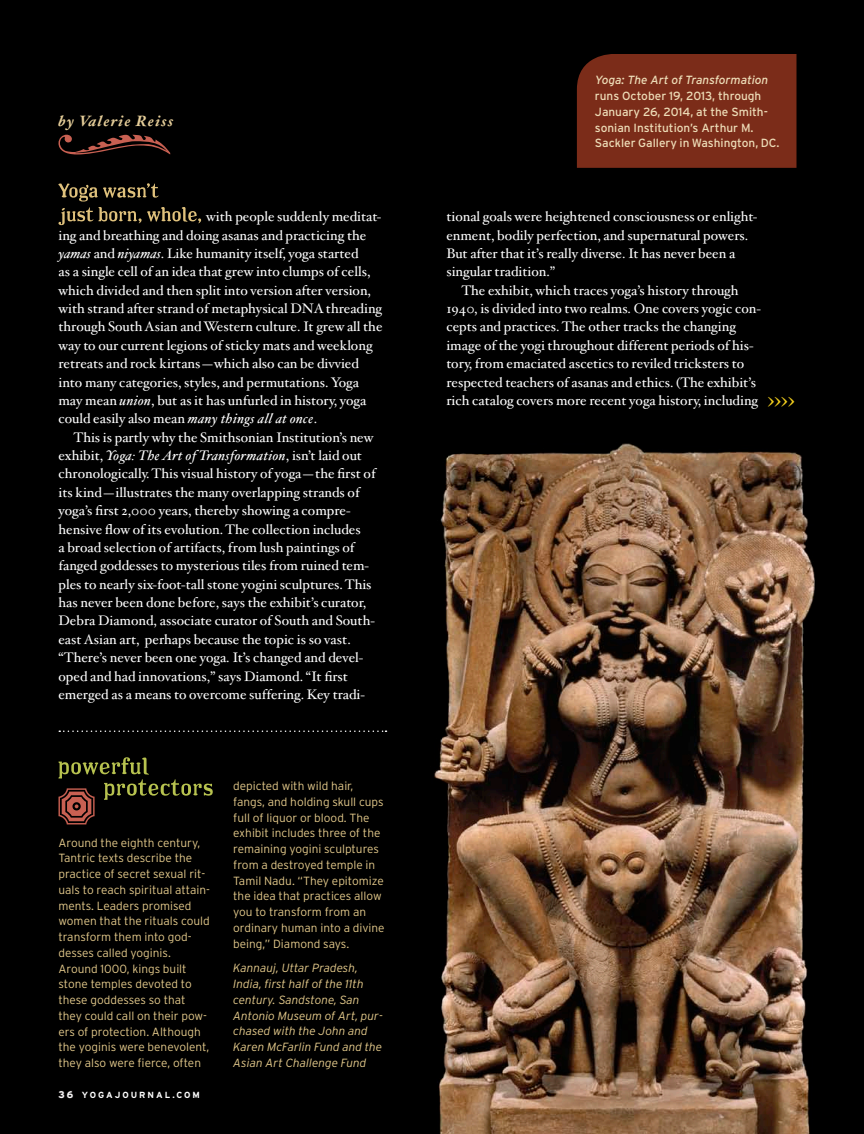
<style>
.page{position:relative;width:864px;height:1134px;background:#fff}
.page>*{position:absolute;margin:0;border:0;box-sizing:border-box;transform-origin:0 0}
.t1{font:700 19.5px "Village";color:#f2ce1d}
.t2{font:italic 700 15px "Hoefler Text";letter-spacing:.08em;color:#e6ce99}
.t3{font:13.8px/18.3px "Hoefler Text";color:#fff}
.t4{font:300 11.85px/15.8px "Interstate";color:#e2c88a}
.t5{font:italic 300 11.85px/15.8px "Interstate";color:#e2c88a}
.t6{font:11.85px/15.8px "Interstate";color:#eddcb7}
.t7{font:italic 11.85px "Interstate";color:#eddcb7}
.t8{font:700 8.85px "Interstate";letter-spacing:.225em;color:#fff}
.s1{font-style:italic}
.s2{font-size:9.75px}
</style>
<div class="page">
<img style="left:0;top:0;width:864px;height:1134px">
<svg style="left:59px;top:731px;width:328px;height:1px"></svg>
<div style="left:577px;top:54px;width:219px;height:114px;background:#7b2c19"></div>
<svg style="left:58px;top:135px;width:112px;height:19px"></svg>
<svg style="left:58px;top:183px;width:143px;height:42px"></svg>
<svg style="left:59px;top:757px;width:154px;height:67px"></svg>
<svg style="left:58px;top:1091px;width:15px;height:7px"></svg>
<p class="t2" style="left:58px;top:111px;width:117px">by Valerie Reiss</p>
<p class="t3" style="left:58px;top:208px;width:326px;text-indent:148px">with people suddenly meditat&shy;ing and breathing and doing asanas and practicing the <span class="s1">yamas</span> and <span class="s1">niyamas</span>. Like humanity itself, yoga started<br>as a single cell of an idea that grew into clumps of cells, which divided and then split into version after version, with strand after strand of metaphysical DNA threading through South Asian and Western culture. It grew all the way to our current legions of sticky mats and weeklong retreats and rock kirtans—which also can be divvied into many categories, styles, and permutations. Yoga may mean <span class="s1">union</span>, but as it has unfurled in history, yoga could easily also mean <span class="s1">many things all at once</span>.</p>
<p class="t3" style="left:58px;top:428px;width:319px;text-indent:15px">This is partly why the Smithsonian Institution’s new exhibit, <span class="s1">Yoga: The Art of Transformation</span>, isn’t laid out chronologically. This visual history of yoga—the first of its kind—illustrates the many overlapping strands of yoga’s first 2,000 years, thereby showing a compre&shy;hensive flow of its evolution. The collection includes<br>a broad selection of artifacts, from lush paintings of fanged goddesses to mysterious tiles from ruined tem&shy;ples to nearly six-foot-tall stone yogini sculptures. This has never been done before, says the exhibit’s curator, Debra Diamond, associate curator of South and South&shy;east Asian art, perhaps because the topic is so vast. “There’s never been one yoga. It’s changed and devel&shy;oped and had innovations,” says Diamond. “It first emerged as a means to overcome suffering. Key tradi-</p>
<p class="t4" style="left:58px;top:834px;width:153px">Around the eighth century,<br>Tantric texts describe the practice of secret sexual rit&shy;uals to reach spiritual attain&shy;ments. Leaders promised women that the rituals could transform them into god&shy;desses called yoginis.<br>Around 1000, kings built stone temples devoted to these goddesses so that they could call on their pow&shy;ers of protection. Although the yoginis were benevolent, they also were fierce, often</p>
<p class="t8" style="left:58px;top:1090px;width:143px"><span class="s2">36</span> YOGAJOURNAL.COM</p>
<p class="t4" style="left:233px;top:778px;width:153px">depicted with wild hair, fangs, and holding skull cups full of liquor or blood. The exhibit includes three of the remaining yogini sculptures from a destroyed temple in<br>Tamil Nadu. “They epitomize the idea that practices allow you to transform from an ordinary human into a divine being,” Diamond says.</p>
<p class="t5" style="left:233px;top:960px;width:151px">Kannauj, Uttar Pradesh,<br>India, first half of the 11th century. Sandstone, San<br>Antonio Museum of Art, pur&shy;chased with the John and<br>Karen McFarlin Fund and the<br>Asian Art Challenge Fund</p>
<p class="t7" style="left:595px;top:73px;width:175px">Yoga: The Art of Transformation</p>
<p class="t6" style="left:595px;top:88px;width:186px">runs October 19, 2013, through<br>January 26, 2014, at the Smith&shy;sonian Institution’s Arthur M.<br>Sackler Gallery in Washington, DC.</p>
<p class="t3" style="left:446px;top:208px;width:313px">tional goals were heightened consciousness or enlight&shy;enment, bodily perfection, and supernatural powers.<br>But after that it’s really diverse. It has never been a singular tradition.”</p>
<p class="t3" style="left:446px;top:281px;width:316px;text-indent:15px">The exhibit, which traces yoga’s history through 1940, is divided into two realms. One covers yogic con&shy;cepts and practices. The other tracks the changing image of the yogi throughout different periods of his&shy;tory, from emaciated ascetics to reviled tricksters to respected teachers of asanas and ethics. (The exhibit’s rich catalog covers more recent yoga history, including</p>
<h1 class="t1" style="left:767px;top:389px;width:29px">&gt;&gt;&gt;&gt;</h1>
</div>
